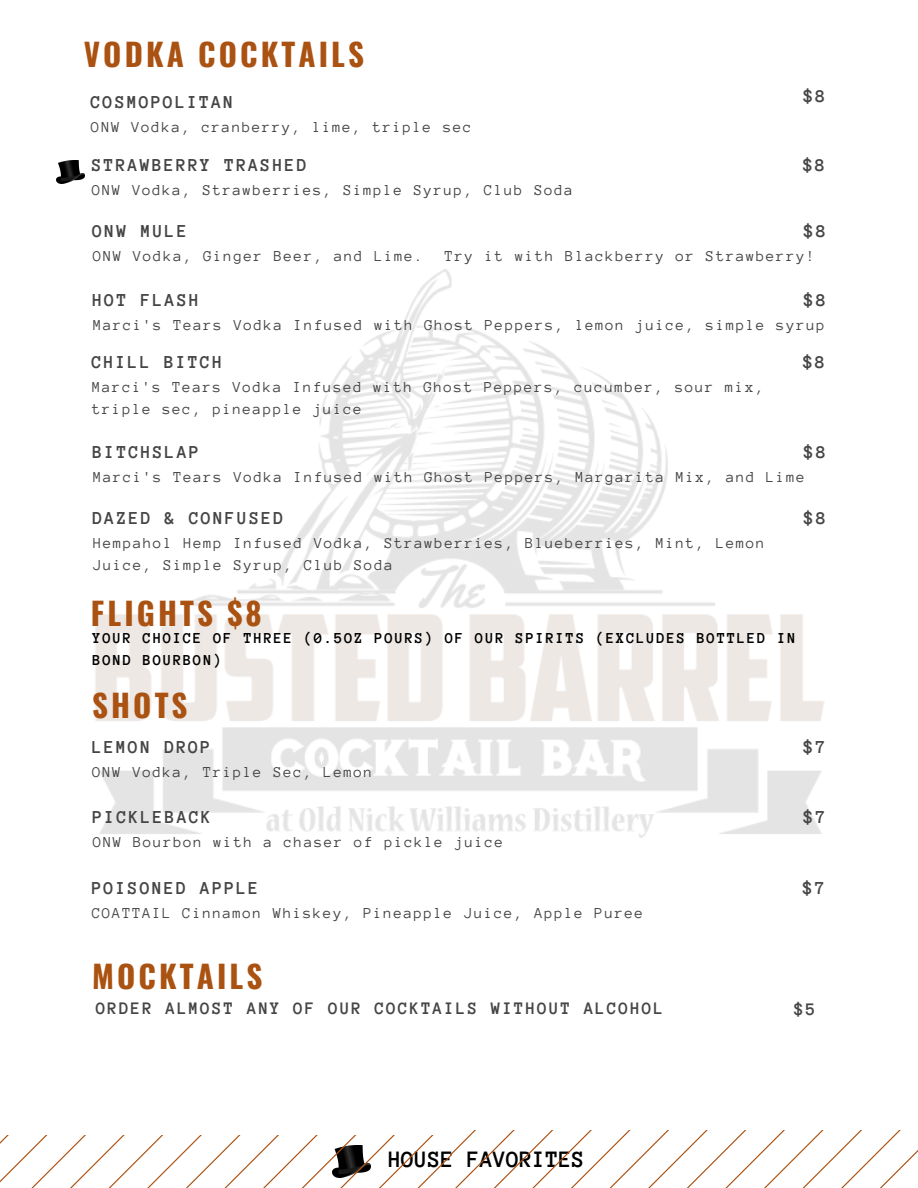
<style>
.page{position:relative;width:918px;height:1188px;background:#fff}
.page>*{position:absolute;margin:0;border:0;box-sizing:border-box;transform-origin:0 0}
.t1{font:700 31.2px "Oswald";letter-spacing:.1em;color:#aa5212}
.t2{font:700 24px "Anonymous Pro";color:#000}
.t3{font:700 18.75px "Anonymous Pro";letter-spacing:.1em;color:#454545}
.t4{font:700 18px "Anonymous Pro";letter-spacing:.1em;color:#454545}
.t5{font:15.6px/21.3px "Anonymous Pro";letter-spacing:.1em;color:#454545}
.t6{font:700 15.6px/21.3px "Anonymous Pro";letter-spacing:.1em;color:#000}
</style>
<div class="page">
<svg style="left:0;top:1131px;width:918px;height:57px"></svg>
<img style="left:95px;top:269px;width:729px;height:569px">
<img style="left:56px;top:160px;width:29px;height:24px">
<p class="t1" style="left:84px;top:30px;width:282px">VODKA COCKTAILS</p>
<p class="t3" style="left:91px;top:93px;width:144px">COSMOPOLITAN</p>
<p class="t5" style="left:91px;top:116px;width:382px">ONW Vodka, cranberry, lime, triple sec</p>
<p class="t3" style="left:92px;top:156px;width:217px">STRAWBERRY TRASHED</p>
<p class="t5" style="left:92px;top:179px;width:482px">ONW Vodka, Strawberries, Simple Syrup, Club Soda</p>
<p class="t3" style="left:804px;top:87px;width:24px">$8</p>
<p class="t3" style="left:803px;top:156px;width:24px">$8</p>
<p class="t3" style="left:804px;top:221px;width:24px">$8</p>
<p class="t3" style="left:93px;top:221px;width:96px">ONW MULE</p>
<p class="t5" style="left:93px;top:245px;width:332px">ONW Vodka, Ginger Beer, and Lime.</p>
<p class="t5" style="left:445px;top:245px;width:372px">Try it with Blackberry or Strawberry!</p>
<p class="t3" style="left:804px;top:291px;width:24px">$8</p>
<p class="t3" style="left:93px;top:291px;width:108px">HOT FLASH</p>
<p class="t5" style="left:93px;top:314px;width:733px">Marci's Tears Vodka Infused with Ghost Peppers, lemon juice, simple syrup</p>
<p class="t3" style="left:92px;top:353px;width:132px">CHILL BITCH</p>
<p class="t5" style="left:92px;top:377px;width:673px">Marci's Tears Vodka Infused with Ghost Peppers, cucumber, sour mix, triple sec, pineapple juice</p>
<p class="t3" style="left:803px;top:353px;width:24px">$8</p>
<p class="t3" style="left:804px;top:443px;width:24px">$8</p>
<p class="t3" style="left:93px;top:443px;width:108px">BITCHSLAP</p>
<p class="t5" style="left:93px;top:467px;width:713px">Marci's Tears Vodka Infused with Ghost Peppers, Margarita Mix, and Lime</p>
<p class="t3" style="left:93px;top:509px;width:193px">DAZED &amp; CONFUSED</p>
<p class="t5" style="left:93px;top:533px;width:673px">Hempahol Hemp Infused Vodka, Strawberries, Blueberries, Mint, Lemon<br>Juice, Simple Syrup, Club Soda</p>
<p class="t3" style="left:804px;top:509px;width:24px">$8</p>
<p class="t1" style="left:91px;top:589px;width:172px">FLIGHTS $8</p>
<p class="t6" style="left:93px;top:628px;width:705px">YOUR CHOICE OF THREE (0.5OZ POURS) OF OUR SPIRITS (EXCLUDES BOTTLED IN<br>BOND BOURBON)</p>
<p class="t1" style="left:92px;top:680px;width:97px">SHOTS</p>
<p class="t3" style="left:92px;top:738px;width:120px">LEMON DROP</p>
<p class="t5" style="left:93px;top:762px;width:281px">ONW Vodka, Triple Sec, Lemon</p>
<p class="t3" style="left:803px;top:738px;width:24px">$7</p>
<p class="t3" style="left:93px;top:808px;width:120px">PICKLEBACK</p>
<p class="t5" style="left:93px;top:832px;width:412px">ONW Bourbon with a chaser of pickle juice</p>
<p class="t3" style="left:803px;top:808px;width:24px">$7</p>
<p class="t3" style="left:92px;top:878px;width:168px">POISONED APPLE</p>
<p class="t5" style="left:92px;top:902px;width:553px">COATTAIL Cinnamon Whiskey, Pineapple Juice, Apple Puree</p>
<p class="t3" style="left:803px;top:878px;width:24px">$7</p>
<p class="t1" style="left:92px;top:952px;width:172px">MOCKTAILS</p>
<p class="t4" style="left:96px;top:1000px;width:569px">ORDER ALMOST ANY OF OUR COCKTAILS WITHOUT ALCOHOL</p>
<p class="t4" style="left:794px;top:1000px;width:23px">$5</p>
<p class="t2" style="left:388px;top:1148px;width:198px">HOUSE FAVORITES</p>
</div>
